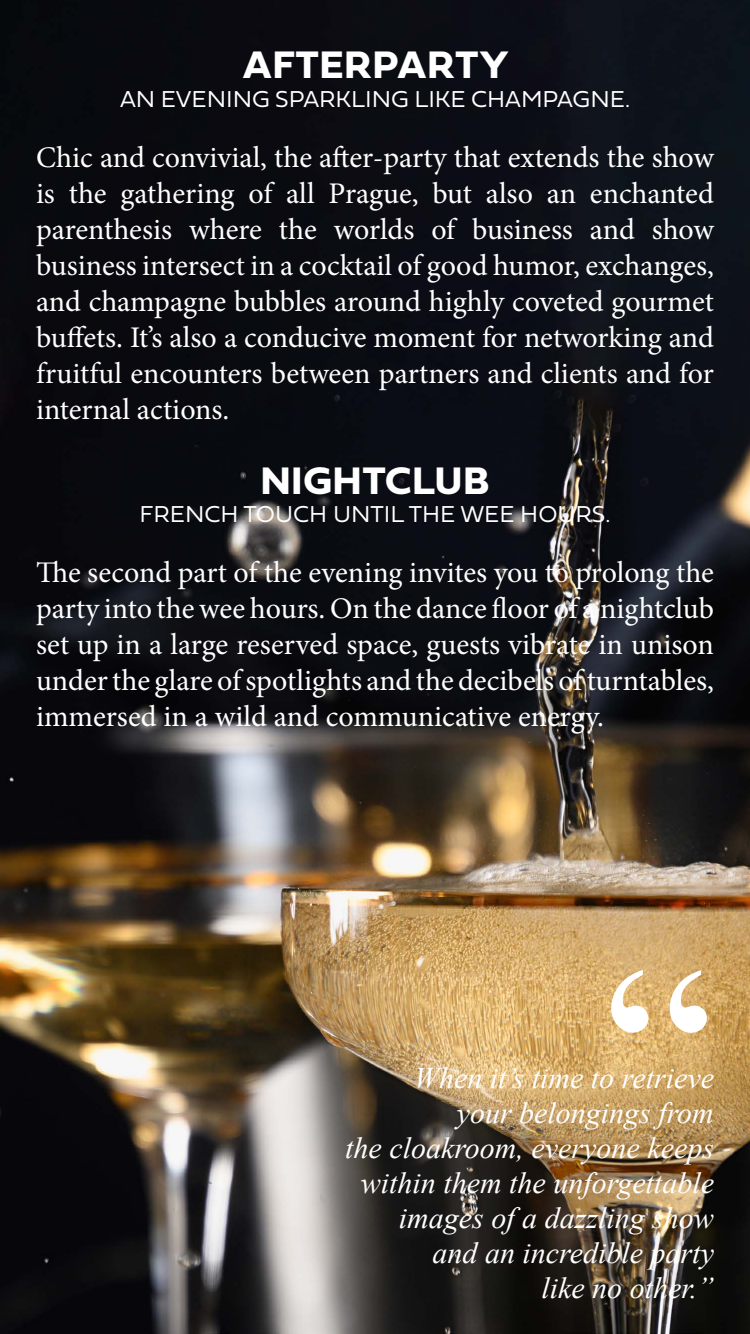
<style>
.page{position:relative;width:750px;height:1334px;background:#fff}
.page>*{position:absolute;margin:0;border:0;box-sizing:border-box;transform-origin:0 0}
.t1{font:249.9px "Times New Roman";color:#fff}
.t2{font:40px "Fieldwork Geo Bold";letter-spacing:.025em;color:#fff}
.t3{font:30px/36px "Minion Pro";color:#fff;text-align:justify}
.t4{font:italic 30px/35px "Times New Roman";color:#fff;text-align:right}
.t5{font:24px "Fieldwork Geo Light";color:#fff}
</style>
<div class="page">
<img style="left:0;top:0;width:750px;height:1334px">
<h2 class="t2" style="left:243px;top:34px;width:267px">AFTERPARTY</h2>
<p class="t5" style="left:120px;top:80px;width:511px">AN EVENING SPARKLING LIKE CHAMPAGNE.</p>
<p class="t3" style="left:36px;top:139px;width:680px">Chic and convivial, the after-party that extends the show is the gathering of all Prague, but also an enchanted parenthesis where the worlds of business and show business intersect in a cocktail of good humor, exchanges, and champagne bubbles around highly coveted gourmet buffets. It’s also a conducive moment for networking and fruitful encounters between partners and clients and for internal actions.</p>
<h2 class="t2" style="left:261px;top:449px;width:230px">NIGHTCLUB</h2>
<p class="t5" style="left:140px;top:495px;width:473px">FRENCH TOUCH UNTIL THE WEE HOURS.</p>
<p class="t3" style="left:36px;top:554px;width:680px">The second part of the evening invites you to prolong the party into the wee hours. On the dance floor of a nightclub set up in a large reserved space, guests vibrate in unison under the glare of spotlights and the decibels of turntables, immersed in a wild and communicative energy.</p>
<h1 class="t1" style="left:603px;top:879px;width:112px">“</h1>
<p class="t4" style="left:345px;top:1060px;width:370px">When it’s time to retrieve<br>your belongings from<br>the cloakroom, everyone keeps within them the unforgettable images of a dazzling show<br>and an incredible party<br>like no other.”</p>
</div>
